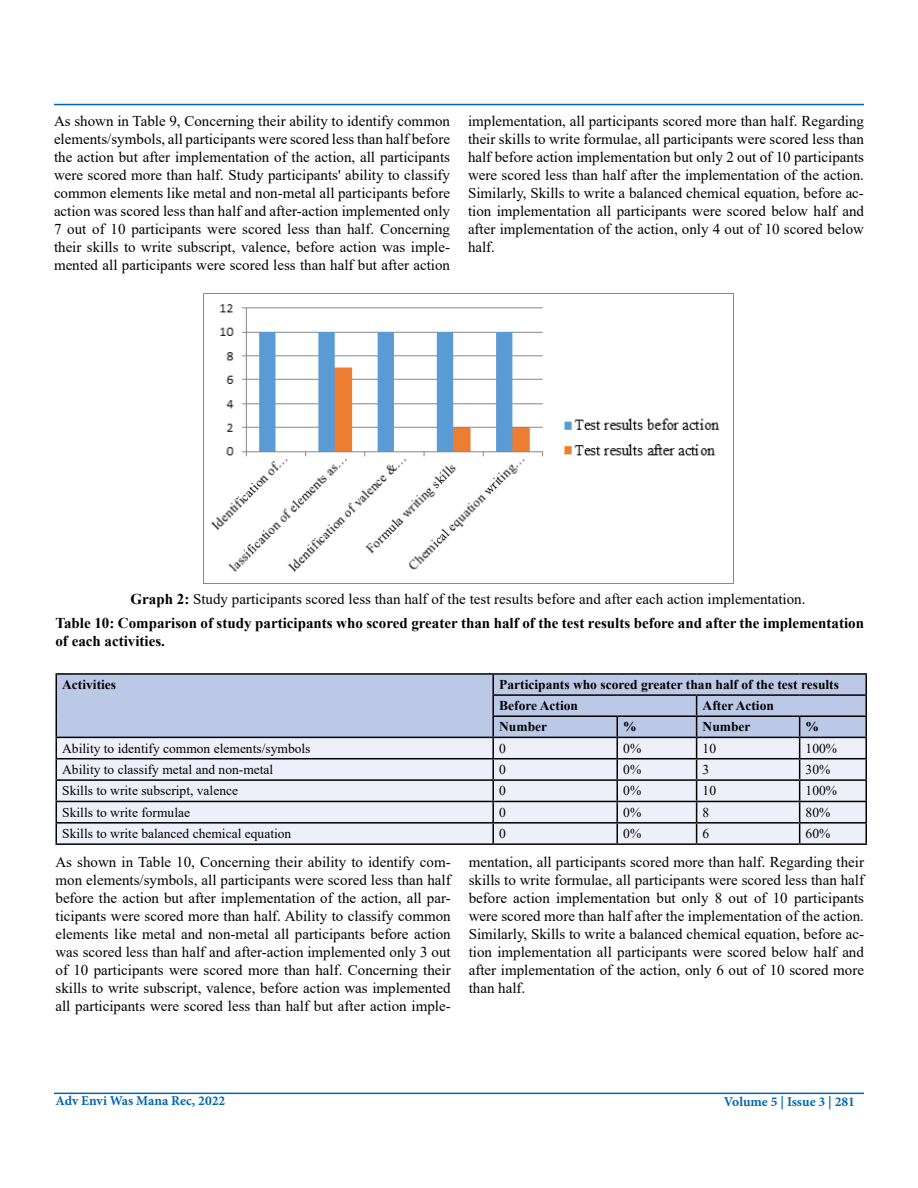
<style>
.page{position:relative;width:918px;height:1188px;background:#fff}
.page>*{position:absolute;margin:0;border:0;box-sizing:border-box;transform-origin:0 0}
.t1{font:15px/18px "Times New Roman";color:#000;text-align:justify}
.t2{font:700 15px/23.1px "Times New Roman";color:#000}
.t3{font:13.5px "Times New Roman";color:#000}
.t4{font:700 13.5px/21.1px "Times New Roman";color:#000}
.t5{font:700 13.5px "Minion Pro";color:#0066b3}
.s1{font-weight:400}
</style>
<div class="page">
<hr style="left:54px;top:1093px;width:810px;height:1px;background:#0066b3">
<hr style="left:54px;top:104px;width:810px;height:1px;background:#0066b3">
<img style="left:204px;top:293px;width:529px;height:291px">
<div style="left:57px;top:675px;width:809px;height:62px;background:#bbc9e7"></div>
<div style="left:57px;top:738px;width:809px;height:105px;background:#eef0f9"></div>
<hr style="left:56px;top:673px;width:437px;height:2px;background:#000">
<hr style="left:493px;top:673px;width:124px;height:2px;background:#000">
<hr style="left:617px;top:673px;width:80px;height:2px;background:#000">
<hr style="left:697px;top:673px;width:103px;height:2px;background:#000">
<hr style="left:800px;top:673px;width:67px;height:2px;background:#000">
<hr style="left:492px;top:694px;width:125px;height:2px;background:#000">
<svg style="left:492px;top:675px;width:2px;height:40px"></svg>
<hr style="left:617px;top:694px;width:80px;height:2px;background:#000">
<hr style="left:697px;top:694px;width:103px;height:2px;background:#000">
<hr style="left:800px;top:694px;width:67px;height:2px;background:#000">
<hr style="left:492px;top:715px;width:125px;height:2px;background:#000">
<hr style="left:492px;top:717px;width:2px;height:20px;background:#000">
<hr style="left:617px;top:715px;width:80px;height:2px;background:#000">
<hr style="left:616px;top:717px;width:2px;height:20px;background:#000">
<hr style="left:697px;top:715px;width:103px;height:2px;background:#000">
<hr style="left:800px;top:715px;width:67px;height:2px;background:#000">
<hr style="left:56px;top:737px;width:437px;height:1px;background:#000">
<hr style="left:493px;top:737px;width:124px;height:1px;background:#000">
<hr style="left:492px;top:738px;width:2px;height:20px;background:#000">
<hr style="left:617px;top:737px;width:80px;height:1px;background:#000">
<hr style="left:616px;top:738px;width:2px;height:20px;background:#000">
<hr style="left:697px;top:737px;width:103px;height:1px;background:#000">
<hr style="left:800px;top:737px;width:67px;height:1px;background:#000">
<hr style="left:56px;top:758px;width:437px;height:1px;background:#000">
<hr style="left:493px;top:758px;width:124px;height:1px;background:#000">
<hr style="left:492px;top:759px;width:2px;height:20px;background:#000">
<hr style="left:617px;top:758px;width:80px;height:1px;background:#000">
<hr style="left:616px;top:759px;width:2px;height:20px;background:#000">
<hr style="left:697px;top:758px;width:103px;height:1px;background:#000">
<hr style="left:800px;top:758px;width:67px;height:1px;background:#000">
<hr style="left:56px;top:779px;width:437px;height:2px;background:#000">
<hr style="left:493px;top:779px;width:124px;height:2px;background:#000">
<hr style="left:492px;top:781px;width:2px;height:20px;background:#000">
<hr style="left:617px;top:779px;width:80px;height:2px;background:#000">
<hr style="left:616px;top:781px;width:2px;height:20px;background:#000">
<hr style="left:697px;top:779px;width:103px;height:2px;background:#000">
<hr style="left:800px;top:779px;width:67px;height:2px;background:#000">
<hr style="left:56px;top:801px;width:437px;height:1px;background:#000">
<hr style="left:493px;top:801px;width:124px;height:1px;background:#000">
<hr style="left:492px;top:802px;width:2px;height:20px;background:#000">
<hr style="left:617px;top:801px;width:80px;height:1px;background:#000">
<hr style="left:616px;top:802px;width:2px;height:20px;background:#000">
<hr style="left:697px;top:801px;width:103px;height:1px;background:#000">
<hr style="left:800px;top:801px;width:67px;height:1px;background:#000">
<hr style="left:56px;top:822px;width:437px;height:2px;background:#000">
<svg style="left:56px;top:675px;width:1px;height:168px"></svg>
<hr style="left:493px;top:822px;width:124px;height:2px;background:#000">
<svg style="left:492px;top:824px;width:2px;height:19px"></svg>
<hr style="left:617px;top:822px;width:80px;height:2px;background:#000">
<svg style="left:616px;top:824px;width:2px;height:19px"></svg>
<hr style="left:697px;top:822px;width:103px;height:2px;background:#000">
<svg style="left:696px;top:696px;width:1px;height:147px"></svg>
<hr style="left:800px;top:822px;width:67px;height:2px;background:#000">
<svg style="left:799px;top:717px;width:1px;height:126px"></svg>
<svg style="left:866px;top:675px;width:1px;height:168px"></svg>
<hr style="left:56px;top:843px;width:437px;height:2px;background:#000">
<hr style="left:493px;top:843px;width:124px;height:2px;background:#000">
<hr style="left:617px;top:843px;width:80px;height:2px;background:#000">
<hr style="left:697px;top:843px;width:103px;height:2px;background:#000">
<hr style="left:800px;top:843px;width:67px;height:2px;background:#000">
<p class="t1" style="left:54px;top:111px;width:398px">As shown in Table 9, Concerning their ability to identify common elements/symbols, all participants were scored less than half before the action but after implementation of the action, all participants were scored more than half. Study participants' ability to classify common elements like metal and non-metal all participants before action was scored less than half and after-action implemented only 7 out of 10 participants were scored less than half. Concerning their skills to write subscript, valence, before action was imple&shy;mented all participants were scored less than half but after action</p>
<p class="t1" style="left:468px;top:111px;width:398px">implementation, all participants scored more than half. Regarding their skills to write formulae, all participants were scored less than half before action implementation but only 2 out of 10 participants were scored less than half after the implementation of the action.<br>Similarly, Skills to write a balanced chemical equation, before ac&shy;tion implementation all participants were scored below half and after implementation of the action, only 4 out of 10 scored below half.</p>
<p class="t2" style="left:55px;top:587px;width:810px;text-indent:75px">Graph 2: <span class="s1">Study participants scored less than half of the test results before and after each action implementation.<br></span>Table 10: Comparison of study participants who scored greater than half of the test results before and after the implementation</p>
<p class="t2" style="left:55px;top:629px;width:111px">of each activities.</p>
<p class="t4" style="left:62px;top:674px;width:55px">Activities</p>
<p class="t4" style="left:499px;top:674px;width:341px">Participants who scored greater than half of the test results<br>Before Action</p>
<p class="t4" style="left:703px;top:695px;width:73px">After Action</p>
<p class="t4" style="left:499px;top:716px;width:49px">Number</p>
<p class="t4" style="left:623px;top:716px;width:15px">%</p>
<p class="t4" style="left:703px;top:716px;width:49px">Number</p>
<p class="t4" style="left:806px;top:716px;width:15px">%</p>
<p class="t3" style="left:62px;top:739px;width:250px">Ability to identify common elements/symbols</p>
<p class="t3" style="left:499px;top:739px;width:8px">0</p>
<p class="t3" style="left:623px;top:739px;width:19px">0%</p>
<p class="t3" style="left:703px;top:739px;width:15px">10</p>
<p class="t3" style="left:806px;top:739px;width:33px">100%</p>
<p class="t3" style="left:62px;top:760px;width:213px">Ability to classify metal and non-metal</p>
<p class="t3" style="left:499px;top:760px;width:8px">0</p>
<p class="t3" style="left:623px;top:760px;width:19px">0%</p>
<p class="t3" style="left:703px;top:760px;width:8px">3</p>
<p class="t3" style="left:806px;top:760px;width:26px">30%</p>
<p class="t3" style="left:62px;top:781px;width:177px">Skills to write subscript, valence</p>
<p class="t3" style="left:499px;top:781px;width:8px">0</p>
<p class="t3" style="left:623px;top:781px;width:19px">0%</p>
<p class="t3" style="left:703px;top:781px;width:15px">10</p>
<p class="t3" style="left:806px;top:781px;width:33px">100%</p>
<p class="t3" style="left:62px;top:803px;width:129px">Skills to write formulae</p>
<p class="t3" style="left:499px;top:803px;width:8px">0</p>
<p class="t3" style="left:623px;top:803px;width:19px">0%</p>
<p class="t3" style="left:703px;top:803px;width:8px">8</p>
<p class="t3" style="left:806px;top:803px;width:26px">80%</p>
<p class="t3" style="left:62px;top:824px;width:231px">Skills to write balanced chemical equation</p>
<p class="t3" style="left:499px;top:824px;width:8px">0</p>
<p class="t3" style="left:623px;top:824px;width:19px">0%</p>
<p class="t3" style="left:703px;top:824px;width:8px">6</p>
<p class="t3" style="left:806px;top:824px;width:26px">60%</p>
<p class="t1" style="left:56px;top:853px;width:397px">As shown in Table 10, Concerning their ability to identify com&shy;mon elements/symbols, all participants were scored less than half before the action but after implementation of the action, all par&shy;ticipants were scored more than half. Ability to classify common elements like metal and non-metal all participants before action was scored less than half and after-action implemented only 3 out of 10 participants were scored more than half. Concerning their skills to write subscript, valence, before action was implemented all participants were scored less than half but after action imple-</p>
<p class="t1" style="left:469px;top:853px;width:397px">mentation, all participants scored more than half. Regarding their skills to write formulae, all participants were scored less than half before action implementation but only 8 out of 10 participants were scored more than half after the implementation of the action.<br>Similarly, Skills to write a balanced chemical equation, before ac&shy;tion implementation all participants were scored below half and after implementation of the action, only 6 out of 10 scored more than half.</p>
<p class="t5" style="left:56px;top:1092px;width:171px">Adv Envi Was Mana Rec, 2022</p>
<p class="t5" style="left:724px;top:1092px;width:133px">Volume 5 | Issue 3 | 281</p>
</div>
